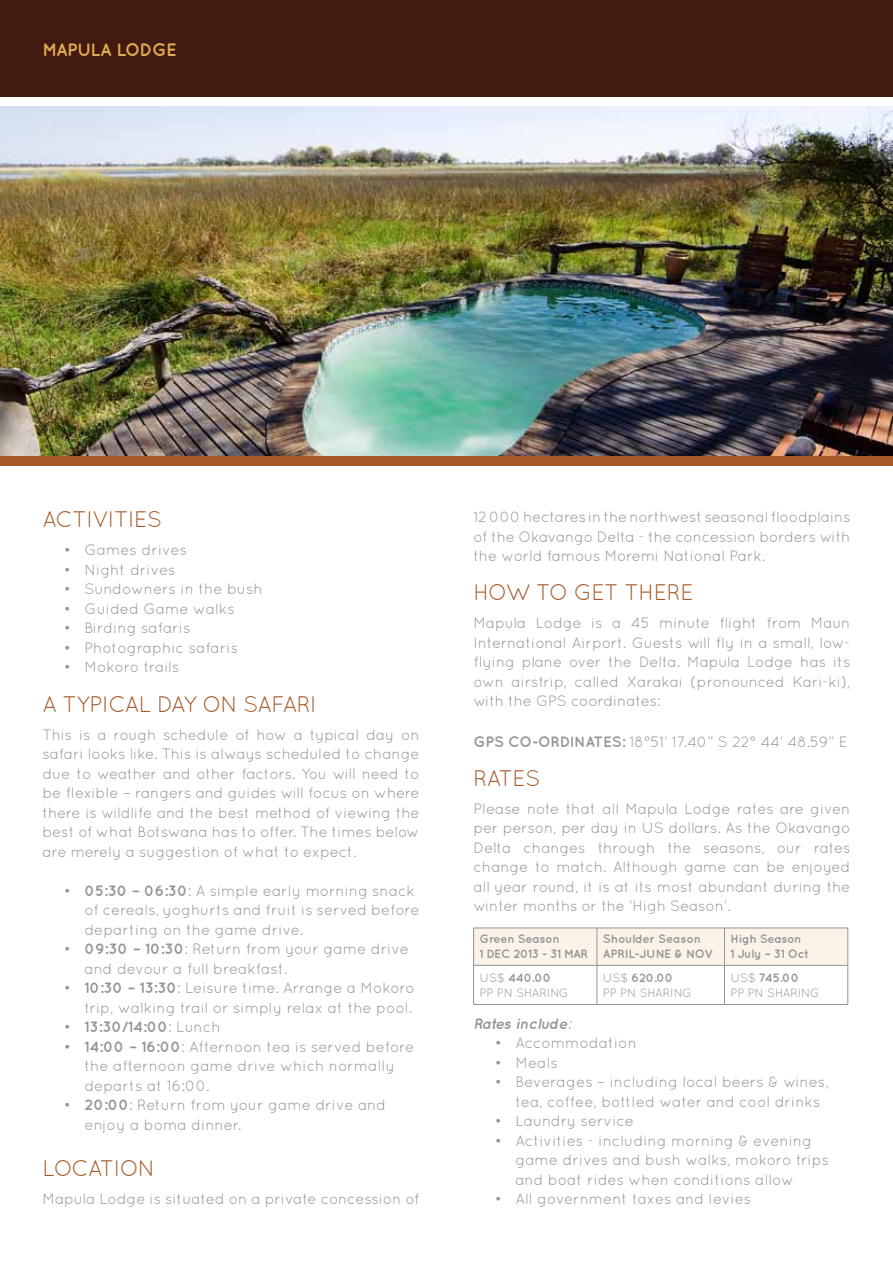
<style>
.page{position:relative;width:893px;height:1263px;background:#fff}
.page>*{position:absolute;margin:0;border:0;box-sizing:border-box;transform-origin:0 0}
.t1{font:22.5px "Quicksand";letter-spacing:-.04em;color:#a55929}
.t2{font:700 18px "Quicksand";letter-spacing:-.025em;color:#e1ab53}
.t3{font:15px/19.5px "Quicksand";letter-spacing:-.005em;color:#939598}
.t4{font:700 15px "Quicksand";letter-spacing:-.01em;color:#939598}
.t5{font:italic 700 15px "Quicksand";letter-spacing:-.01em;color:#939598}
.t6{font:700 12px/15px "Quicksand";letter-spacing:-.025em;color:#939598}
.t7{font:12px/15px "Quicksand";letter-spacing:-.01em;color:#939598}
.s1{font-weight:700}
.s2{font-weight:400}
</style>
<div class="page">
<img style="left:0;top:107px;width:893px;height:349px">
<div style="left:0;top:456px;width:893px;height:9px;background:#a55929"></div>
<div style="left:0;top:0;width:893px;height:96px;background:#421a0f"></div>
<div style="left:474px;top:929px;width:373px;height:36px;background:#fbf3e7"></div>
<hr style="left:473px;top:928px;width:124px;height:1px;background:#939598">
<hr style="left:473px;top:928px;width:1px;height:37px;background:#939598">
<hr style="left:597px;top:928px;width:127px;height:1px;background:#939598">
<hr style="left:597px;top:928px;width:1px;height:37px;background:#939598">
<hr style="left:724px;top:928px;width:124px;height:1px;background:#939598">
<hr style="left:724px;top:928px;width:1px;height:37px;background:#939598">
<hr style="left:847px;top:928px;width:1px;height:37px;background:#939598">
<hr style="left:473px;top:965px;width:124px;height:1px;background:#939598">
<hr style="left:473px;top:965px;width:1px;height:39px;background:#939598">
<hr style="left:597px;top:965px;width:127px;height:1px;background:#939598">
<hr style="left:597px;top:965px;width:1px;height:39px;background:#939598">
<hr style="left:724px;top:965px;width:124px;height:1px;background:#939598">
<hr style="left:724px;top:965px;width:1px;height:39px;background:#939598">
<hr style="left:847px;top:965px;width:1px;height:39px;background:#939598">
<hr style="left:473px;top:1004px;width:124px;height:1px;background:#939598">
<hr style="left:597px;top:1004px;width:127px;height:1px;background:#939598">
<hr style="left:724px;top:1004px;width:124px;height:1px;background:#939598">
<p class="t2" style="left:43px;top:39px;width:133px">Mapula lodge</p>
<h1 class="t1" style="left:43px;top:507px;width:77px">Acti vities</h1>
<p class="t3" style="left:64px;top:540px;width:125px">• Games drives</p>
<p class="t3" style="left:64px;top:560px;width:113px">• Night drives</p>
<p class="t3" style="left:64px;top:579px;width:200px">• Sundowners in the bush</p>
<p class="t3" style="left:64px;top:599px;width:172px">• Guided Game walks</p>
<p class="t3" style="left:64px;top:618px;width:128px">• Birding safaris</p>
<p class="t3" style="left:64px;top:638px;width:176px">• Photographic safaris</p>
<p class="t3" style="left:64px;top:657px;width:117px">• Mokoro trails</p>
<h1 class="t1" style="left:43px;top:691px;width:60px">A Typical</h1>
<h1 class="t1" style="left:157px;top:691px;width:156px">Day on Safari</h1>
<p class="t3" style="left:43px;top:724px;width:379px;text-align:justify">This is a rough schedule of how a typical day on safari looks like. This is always scheduled to change due to weather and other factors. You will need to be flexible – rangers and guides will focus on where there is wildlife and the best method of viewing the best of what Botswana has to offer. The times below are merely a suggestion of what to expect.</p>
<p class="t3" style="left:85px;top:880px;width:336px;text-indent:-21px">• <span class="s1">05:30 – 06:30</span>: A simple early morning snack of cereals, yoghurts and fruit is served before departing on the game drive.</p>
<p class="t3" style="left:85px;top:939px;width:326px;text-indent:-21px">• <span class="s1">09:30 – 10:30</span>: Return from your game drive and devour a full breakfast.</p>
<p class="t3" style="left:64px;top:978px;width:353px;text-align:right">• <span class="s1">10:30 – 13:30</span>: Leisure time. Arrange a Mokoro trip, walking trail or simply relax at the pool.</p>
<p class="t4" style="left:64px;top:1018px;width:158px"><span class="s2">•</span> 13:30/14:00<span class="s2">: Lunch</span></p>
<p class="t3" style="left:85px;top:1036px;width:331px;text-indent:-21px">• <span class="s1">14:00 – 16:00</span>: Afternoon tea is served before the afternoon game drive which normally departs at 16:00.</p>
<p class="t3" style="left:85px;top:1095px;width:303px;text-indent:-21px">• <span class="s1">20:00</span>: Return from your game drive and enjoy a boma dinner.</p>
<h1 class="t1" style="left:43px;top:1155px;width:26px">Location</h1>
<p class="t3" style="left:43px;top:1189px;width:378px">Mapula Lodge is situated on a private concession of</p>
<p class="t3" style="left:473px;top:507px;width:379px;text-align:justify">12 000 hectares in the northwest seasonal floodplains of the Okavango Delta - the concession borders with the world famous Moremi National Park.</p>
<h1 class="t1" style="left:473px;top:579px;width:29px">Howto</h1>
<h1 class="t1" style="left:574px;top:579px;width:79px">Get There</h1>
<p class="t3" style="left:473px;top:613px;width:379px;text-align:justify">Mapula Lodge is a 45 minute flight from Maun International Airport. Guests will fly in a small, low&shy;flying plane over the Delta. Mapula Lodge has its own airstrip, called Xarakai (pronounced Kari-ki), with the GPS coordinates:</p>
<p class="t4" style="left:473px;top:732px;width:131px">GPS Co-ordinates</p>
<p class="t3" style="left:622px;top:732px;width:227px"><span class="s1">:</span> 18°51’ 17.40” S 22° 44’ 48.59” E</p>
<h1 class="t1" style="left:473px;top:765px;width:14px">Rates</h1>
<p class="t3" style="left:473px;top:799px;width:379px;text-align:justify">Please note that all Mapula Lodge rates are given per person, per day in U S dollars. As the Okavango Delta changes through the seasons, our rates change to match. Although game can be enjoyed all year round, it is at its most abundant during the winter months or the ‘High Season’.</p>
<p class="t6" style="left:480px;top:931px;width:110px">G reen Season<br>1 DEC 2013 - 31 MAR</p>
<p class="t6" style="left:603px;top:931px;width:112px">Shoulder Season<br>APRIL-JUN E &amp; NOV</p>
<p class="t6" style="left:730px;top:931px;width:80px">High Season<br>1 July – 31 Oct</p>
<p class="t7" style="left:480px;top:970px;width:91px">U S$ <span class="s1">440.00<br></span>PP PN SHARING</p>
<p class="t7" style="left:603px;top:970px;width:91px">U S$ <span class="s1">620.00<br></span>PP PN SHARING</p>
<p class="t7" style="left:730px;top:970px;width:91px">U S$ <span class="s1">745.00<br></span>PP PN SHARING</p>
<p class="t5" style="left:473px;top:1014px;width:99px">Rates include:</p>
<p class="t3" style="left:495px;top:1033px;width:144px">• Accommodation</p>
<p class="t3" style="left:495px;top:1052px;width:65px">• Meals</p>
<p class="t3" style="left:515px;top:1072px;width:315px;text-indent:-21px">• Beverages – including local beers &amp; wines, tea, coffee, bottled water and cool drinks</p>
<p class="t3" style="left:495px;top:1111px;width:141px">• Laundry service</p>
<p class="t3" style="left:515px;top:1130px;width:315px;text-indent:-21px">• Activities - including morning &amp; evening game drives and bush walks, mokoro trips and boat rides when conditions allow</p>
<p class="t3" style="left:495px;top:1189px;width:258px">• All government taxes and levies</p>
</div>
